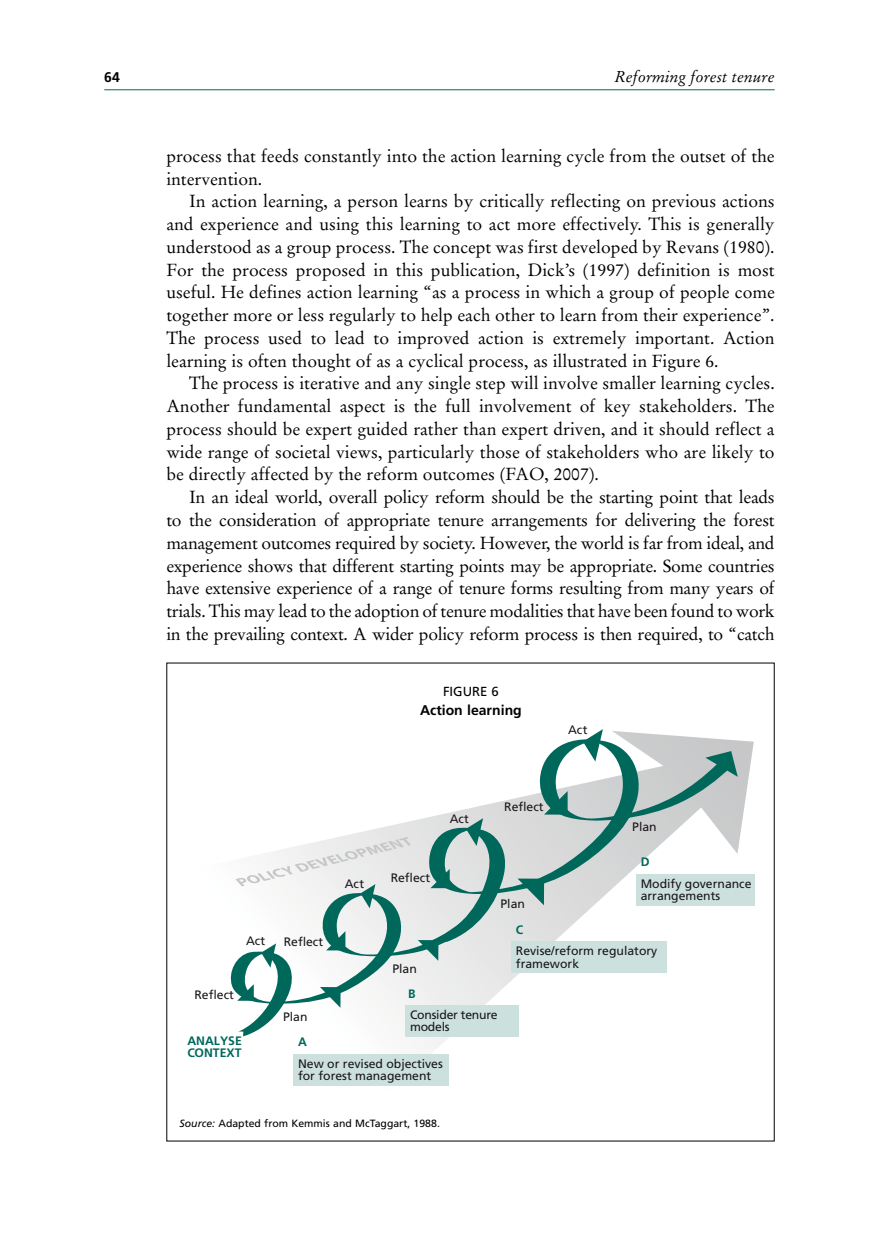
<style>
.page{position:relative;width:874px;height:1241px;background:#fff}
.page>*{position:absolute;margin:0;border:0;box-sizing:border-box;transform-origin:0 0}
.t1{font:17.5px/22.8px "Stempel Garamond LT Std";color:#000;text-align:justify}
.t2{font:italic 15.75px "Stempel Garamond LT Std";color:#000}
.t3{font:700 14px "Frutiger LT Std";color:#000}
.t4{font:13.12px "Frutiger LT Std";color:#000}
.t5{font:12.25px/12.2px "Frutiger LT Std";color:#1a161a}
.t6{font:12.25px/12.2px "Frutiger LT Std";letter-spacing:-.02em;color:#1a161a}
.t7{font:700 12.25px/12.1px "Frutiger LT Std";color:#00685b}
.t8{font:10.5px "Frutiger LT Std";color:#000}
.s1{font-style:italic}
</style>
<div class="page">
<hr style="left:104px;top:89px;width:670px;height:1px;background:#00685b">
<svg style="left:293px;top:730px;width:460px;height:356px"></svg>
<svg style="left:426px;top:738px;width:306px;height:204px"></svg>
<svg style="left:544px;top:791px;width:23px;height:23px"></svg>
<svg style="left:582px;top:729px;width:20px;height:32px"></svg>
<svg style="left:517px;top:878px;width:27px;height:27px"></svg>
<svg style="left:705px;top:751px;width:32px;height:25px"></svg>
<div style="left:405px;top:1005px;width:113px;height:31px;background:#cce1de"></div>
<div style="left:293px;top:1053px;width:155px;height:32px;background:#cce1de"></div>
<div style="left:510px;top:941px;width:156px;height:31px;background:#cce1de"></div>
<div style="left:635px;top:874px;width:119px;height:31px;background:#cce1de"></div>
<svg style="left:230px;top:818px;width:253px;height:238px"></svg>
<p class="t3" style="left:104px;top:69px;width:17px">64</p>
<p class="t2" style="left:614px;top:67px;width:162px">Reforming forest tenure</p>
<p class="t1" style="left:166px;top:144px;width:609px">process that feeds constantly into the action learning cycle from the outset of the intervention.</p>
<p class="t1" style="left:166px;top:190px;width:609px;text-indent:23px">In action learning, a person learns by critically reflecting on previous actions and experience and using this learning to act more effectively. This is generally understood as a group process. The concept was first developed by Revans (1980).<br>For the process proposed in this publication, Dick’s (1997) definition is most useful. He defines action learning “as a process in which a group of people come together more or less regularly to help each other to learn from their experience”.<br>The process used to lead to improved action is extremely important. Action learning is often thought of as a cyclical process, as illustrated in Figure 6.</p>
<p class="t1" style="left:166px;top:372px;width:609px;text-indent:23px">The process is iterative and any single step will involve smaller learning cycles.<br>Another fundamental aspect is the full involvement of key stakeholders. The process should be expert guided rather than expert driven, and it should reflect a wide range of societal views, particularly those of stakeholders who are likely to be directly affected by the reform outcomes (FAO, 2007).</p>
<p class="t1" style="left:166px;top:486px;width:609px;text-indent:23px">In an ideal world, overall policy reform should be the starting point that leads to the consideration of appropriate tenure arrangements for delivering the forest management outcomes required by society. However, the world is far from ideal, and experience shows that different starting points may be appropriate. Some countries have extensive experience of a range of tenure forms resulting from many years of trials. This may lead to the adoption of tenure modalities that have been found to work in the prevailing context. A wider policy reform process is then required, to “catch</p>
<p class="t4" style="left:443px;top:683px;width:15px">Figure</p>
<p class="t4" style="left:491px;top:683px;width:9px">6</p>
<p class="t3" style="left:420px;top:701px;width:103px">Action learning</p>
<p class="t5" style="left:568px;top:724px;width:21px">Act</p>
<p class="t5" style="left:504px;top:800px;width:41px">Reflect</p>
<p class="t5" style="left:449px;top:812px;width:21px">Act</p>
<p class="t5" style="left:632px;top:821px;width:26px">Plan</p>
<p class="t5" style="left:345px;top:877px;width:21px">Act</p>
<p class="t5" style="left:390px;top:871px;width:41px">Reflect</p>
<p class="t5" style="left:500px;top:897px;width:26px">Plan</p>
<p class="t7" style="left:640px;top:856px;width:10px">D</p>
<p class="t5" style="left:640px;top:877px;width:112px">Modify governance arrangements</p>
<p class="t5" style="left:246px;top:934px;width:21px">Act</p>
<p class="t5" style="left:283px;top:935px;width:41px">Reflect</p>
<p class="t5" style="left:392px;top:962px;width:26px">Plan</p>
<p class="t7" style="left:515px;top:923px;width:9px">C</p>
<p class="t5" style="left:515px;top:944px;width:143px">Revise/reform regulatory framework</p>
<p class="t5" style="left:194px;top:988px;width:41px">Reflect</p>
<p class="t5" style="left:283px;top:1009px;width:26px">Plan</p>
<p class="t7" style="left:408px;top:987px;width:9px">B</p>
<p class="t6" style="left:410px;top:1008px;width:89px">Consider tenure models</p>
<p class="t7" style="left:187px;top:1034px;width:56px">ANALYSE<br>CONTEXT</p>
<p class="t7" style="left:298px;top:1035px;width:10px">A</p>
<p class="t5" style="left:298px;top:1057px;width:146px">New or revised objectives for forest management</p>
<p class="t8" style="left:179px;top:1116px;width:262px"><span class="s1">Source:</span> Adapted from Kemmis and McTaggart, 1988.</p>
</div>
